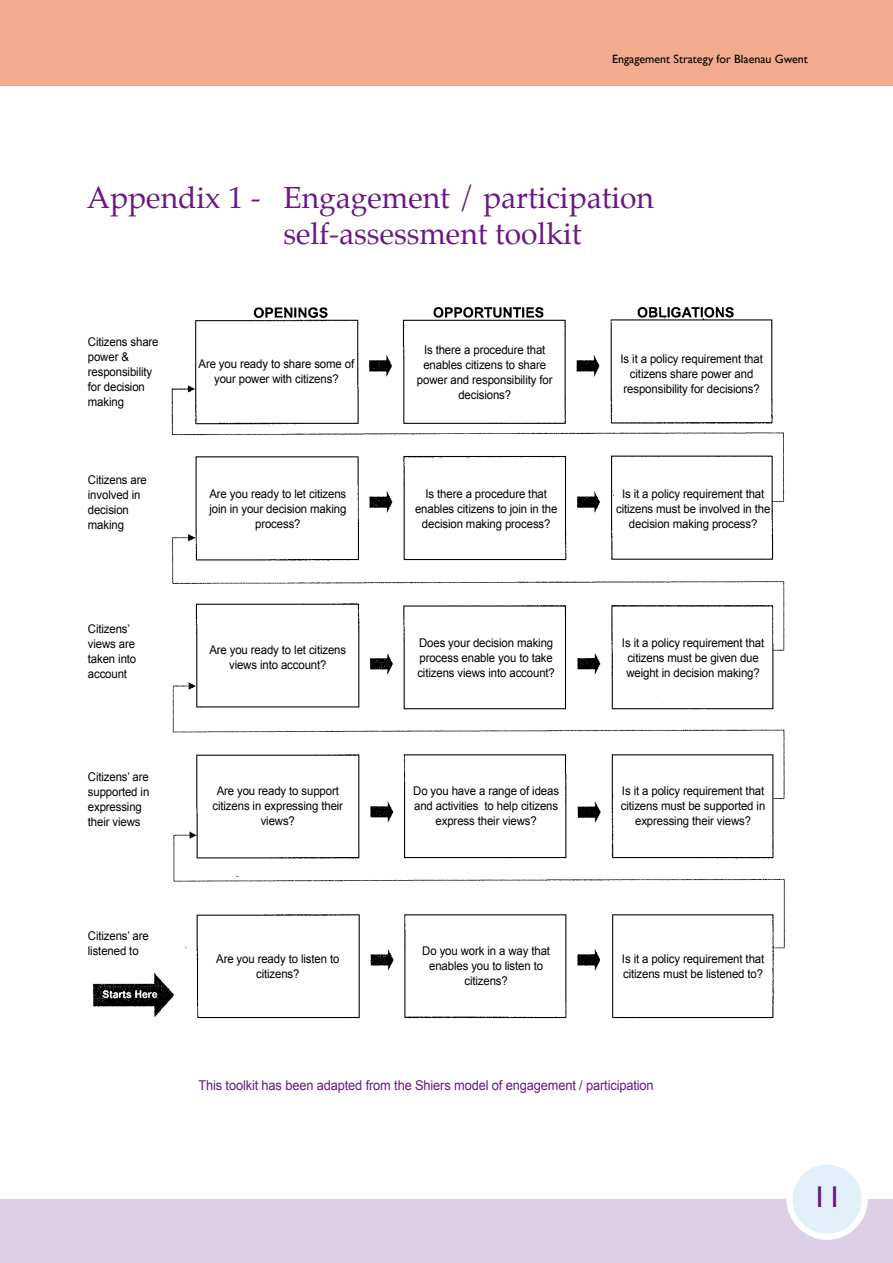
<style>
.page{position:relative;width:893px;height:1263px;background:#fff}
.page>*{position:absolute;margin:0;border:0;box-sizing:border-box;transform-origin:0 0}
.t1{font:30px/36px "Palatino";color:#6b1785}
.t2{font:30px "Gill Sans";color:#6b1785}
.t3{font:13.5px "Arial";letter-spacing:-.01em;color:#6b1785;scale:.95 1}
.t4{font:12px/15px "Arial";letter-spacing:-.01em;color:#000;text-align:center;scale:.95 1}
.t5{font:12px "Gill Sans";color:#000}
</style>
<div class="page">
<div style="left:0;top:0;width:893px;height:85px;background:#f2ab8d"></div>
<div style="left:0;top:1199px;width:893px;height:64px;background:#ddd0e6"></div>
<div style="left:789px;top:1161px;width:76px;height:76px;background:#e2f0fa;border-radius:50%"></div>
<div style="left:786px;top:1158px;width:82px;height:82px;border:6px solid #fff;border-radius:50%"></div>
<img style="left:92px;top:307px;width:693px;height:712px">
<p class="t5" style="left:612px;top:52px;width:197px">Engagement Strategy for Blaenau Gwent</p>
<h1 class="t1" style="left:283px;top:179px;width:372px;text-indent:-196px">Appendix 1 - Engagement / participation self-assessment toolkit</h1>
<p class="t4" style="left:88px;top:335px;width:76px;text-align:left">Citizens share power &amp; responsibility for decision making</p>
<p class="t4" style="left:88px;top:472px;width:64px;text-align:left">Citizens are involved in decision making</p>
<p class="t4" style="left:88px;top:621px;width:52px;text-align:left">Citizens’ views are taken into account</p>
<p class="t4" style="left:88px;top:770px;width:66px;text-align:left">Citizens’ are supported in expressing their views</p>
<p class="t4" style="left:199px;top:356px;width:165px">Are you ready to share some of your power with citizens?</p>
<p class="t4" style="left:209px;top:486px;width:146px">Are you ready to let citizens join in your decision making process?</p>
<p class="t4" style="left:209px;top:643px;width:146px">Are you ready to let citizens views into account?</p>
<p class="t4" style="left:212px;top:784px;width:139px">Are you ready to support citizens in expressing their views?</p>
<p class="t4" style="left:417px;top:342px;width:144px">Is there a procedure that enables citizens to share power and responsibility for decisions?</p>
<p class="t4" style="left:415px;top:486px;width:151px">Is there a procedure that enables citizens to join in the decision making process?</p>
<p class="t4" style="left:417px;top:635px;width:146px;text-align:left">Does your decision making process enable you to take citizens views into account?</p>
<p class="t4" style="left:413px;top:784px;width:155px">Do you have a range of ideas and activities to help citizens express their views?</p>
<p class="t4" style="left:620px;top:351px;width:151px">Is it a policy requirement that citizens share power and responsibility for decisions?</p>
<p class="t4" style="left:616px;top:486px;width:164px">Is it a policy requirement that citizens must be involved in the decision making process?</p>
<p class="t4" style="left:622px;top:635px;width:151px">Is it a policy requirement that citizens must be given due weight in decision making?</p>
<p class="t4" style="left:621px;top:784px;width:154px">Is it a policy requirement that citizens must be supported in expressing their views?</p>
<p class="t4" style="left:88px;top:928px;width:66px;text-align:left">Citizens’ are listened to</p>
<p class="t4" style="left:216px;top:951px;width:131px">Are you ready to listen to citizens?</p>
<p class="t4" style="left:422px;top:943px;width:136px">Do you work in a way that enables you to listen to citizens?</p>
<p class="t4" style="left:622px;top:951px;width:151px;text-align:left">Is it a policy requirement that citizens must be listened to?</p>
<p class="t3" style="left:198px;top:1076px;width:481px">This toolkit has been adapted from the Shiers model of engagement / participation</p>
<h1 class="t2" style="left:812px;top:1180px;width:31px">11</h1>
</div>
